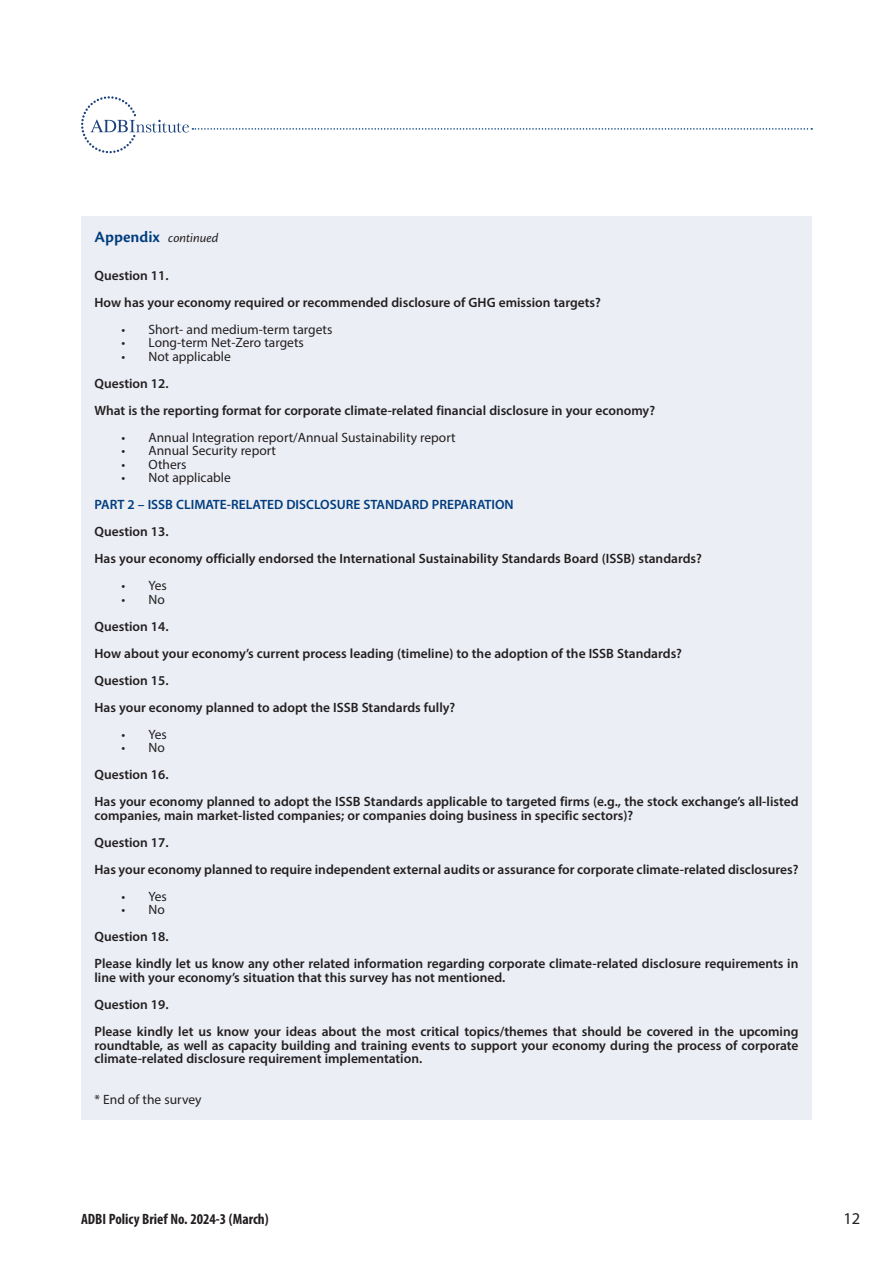
<style>
.page{position:relative;width:893px;height:1263px;background:#fff}
.page>*{position:absolute;margin:0;border:0;box-sizing:border-box;transform-origin:0 0}
.t1{font:16.5px "Myriad Pro";color:#231f20}
.t2{font:700 condensed 15px "Myriad Pro";color:#231f20}
.ADBI_brief_Box_text{font:600 13.5px/13.5px "Myriad Pro";color:#231f20}
.ADBI_brief_Box_text-2{font:13.5px "Myriad Pro";color:#231f20}
.ADBI_brief_Box_text-3{font:600 13.5px "Myriad Pro";color:#013d7d}
.ADBI_brief_Figure_ti{font:italic 13.5px "Cronos Pro";letter-spacing:-.005em;color:#231f20}
.s1{font-family:"Cronos Pro Semibold Capt";font-style:normal;font-size:16.5px;color:#013d7d}
</style>
<div class="page">
<svg style="left:81px;top:96px;width:731px;height:57px"></svg>
<div style="left:81px;top:216px;width:731px;height:903px;background:#ebeef5"></div>
<p class="ADBI_brief_Figure_ti" style="left:94px;top:230px;width:125px"><span class="s1">Appendix</span> continued</p>
<p class="ADBI_brief_Box_text" style="left:94px;top:268px;width:76px">Question 11.</p>
<p class="ADBI_brief_Box_text" style="left:94px;top:295px;width:508px">How has your economy required or recommended disclosure of GHG emission targets?</p>
<p class="ADBI_brief_Box_text-2" style="left:122px;top:321px;width:212px">• Short- and medium-term targets</p>
<p class="ADBI_brief_Box_text-2" style="left:122px;top:335px;width:184px">• Long-term Net-Zero targets</p>
<p class="ADBI_brief_Box_text-2" style="left:122px;top:348px;width:111px">• Not applicable</p>
<p class="ADBI_brief_Box_text" style="left:94px;top:376px;width:76px">Question 12.</p>
<p class="ADBI_brief_Box_text" style="left:94px;top:403px;width:562px">What is the reporting format for corporate climate-related financial disclosure in your economy?</p>
<p class="ADBI_brief_Box_text-2" style="left:122px;top:429px;width:336px">• Annual Integration report/Annual Sustainability report</p>
<p class="ADBI_brief_Box_text-2" style="left:122px;top:443px;width:156px">• Annual Security report</p>
<p class="ADBI_brief_Box_text-2" style="left:122px;top:456px;width:67px">• Others</p>
<p class="ADBI_brief_Box_text-2" style="left:122px;top:470px;width:111px">• Not applicable</p>
<p class="ADBI_brief_Box_text-3" style="left:94px;top:496px;width:421px">PART 2 – ISSB CLIMATE-RELATED DISCLOSURE STANDARD PREPARATION</p>
<p class="ADBI_brief_Box_text" style="left:94px;top:525px;width:76px">Question 13.</p>
<p class="ADBI_brief_Box_text" style="left:94px;top:552px;width:609px">Has your economy officially endorsed the International Sustainability Standards Board (ISSB) standards?</p>
<p class="ADBI_brief_Box_text-2" style="left:122px;top:578px;width:47px">• Yes</p>
<p class="ADBI_brief_Box_text-2" style="left:122px;top:591px;width:45px">• No</p>
<p class="ADBI_brief_Box_text" style="left:94px;top:619px;width:76px">Question 14.</p>
<p class="ADBI_brief_Box_text" style="left:94px;top:646px;width:589px">How about your economy’s current process leading (timeline) to the adoption of the ISSB Standards?</p>
<p class="ADBI_brief_Box_text" style="left:94px;top:673px;width:76px">Question 15.</p>
<p class="ADBI_brief_Box_text" style="left:94px;top:700px;width:362px">Has your economy planned to adopt the ISSB Standards fully?</p>
<p class="ADBI_brief_Box_text-2" style="left:122px;top:726px;width:47px">• Yes</p>
<p class="ADBI_brief_Box_text-2" style="left:122px;top:740px;width:45px">• No</p>
<p class="ADBI_brief_Box_text" style="left:94px;top:768px;width:76px">Question 16.</p>
<p class="ADBI_brief_Box_text" style="left:94px;top:795px;width:705px">Has your economy planned to adopt the ISSB Standards applicable to targeted firms (e.g., the stock exchange’s all-listed companies, main market-listed companies; or companies doing business in specific sectors)?</p>
<p class="ADBI_brief_Box_text" style="left:94px;top:835px;width:76px">Question 17.</p>
<p class="ADBI_brief_Box_text" style="left:94px;top:862px;width:705px">Has your economy planned to require independent external audits or assurance for corporate climate-related disclosures?</p>
<p class="ADBI_brief_Box_text-2" style="left:122px;top:888px;width:47px">• Yes</p>
<p class="ADBI_brief_Box_text-2" style="left:122px;top:902px;width:45px">• No</p>
<p class="ADBI_brief_Box_text" style="left:94px;top:930px;width:76px">Question 18.</p>
<p class="ADBI_brief_Box_text" style="left:94px;top:957px;width:705px">Please kindly let us know any other related information regarding corporate climate-related disclosure requirements in line with your economy’s situation that this survey has not mentioned.</p>
<p class="ADBI_brief_Box_text" style="left:94px;top:997px;width:76px">Question 19.</p>
<p class="ADBI_brief_Box_text" style="left:94px;top:1024px;width:705px;text-align:justify">Please kindly let us know your ideas about the most critical topics/themes that should be covered in the upcoming roundtable, as well as capacity building and training events to support your economy during the process of corporate climate-related disclosure requirement implementation.</p>
<p class="ADBI_brief_Box_text-2" style="left:94px;top:1091px;width:109px">* End of the survey</p>
<p class="t2" style="left:81px;top:1210px;width:189px">ADBI Policy Brief No. 2024-3 (March)</p>
<p class="t1" style="left:843px;top:1208px;width:18px">12</p>
</div>
